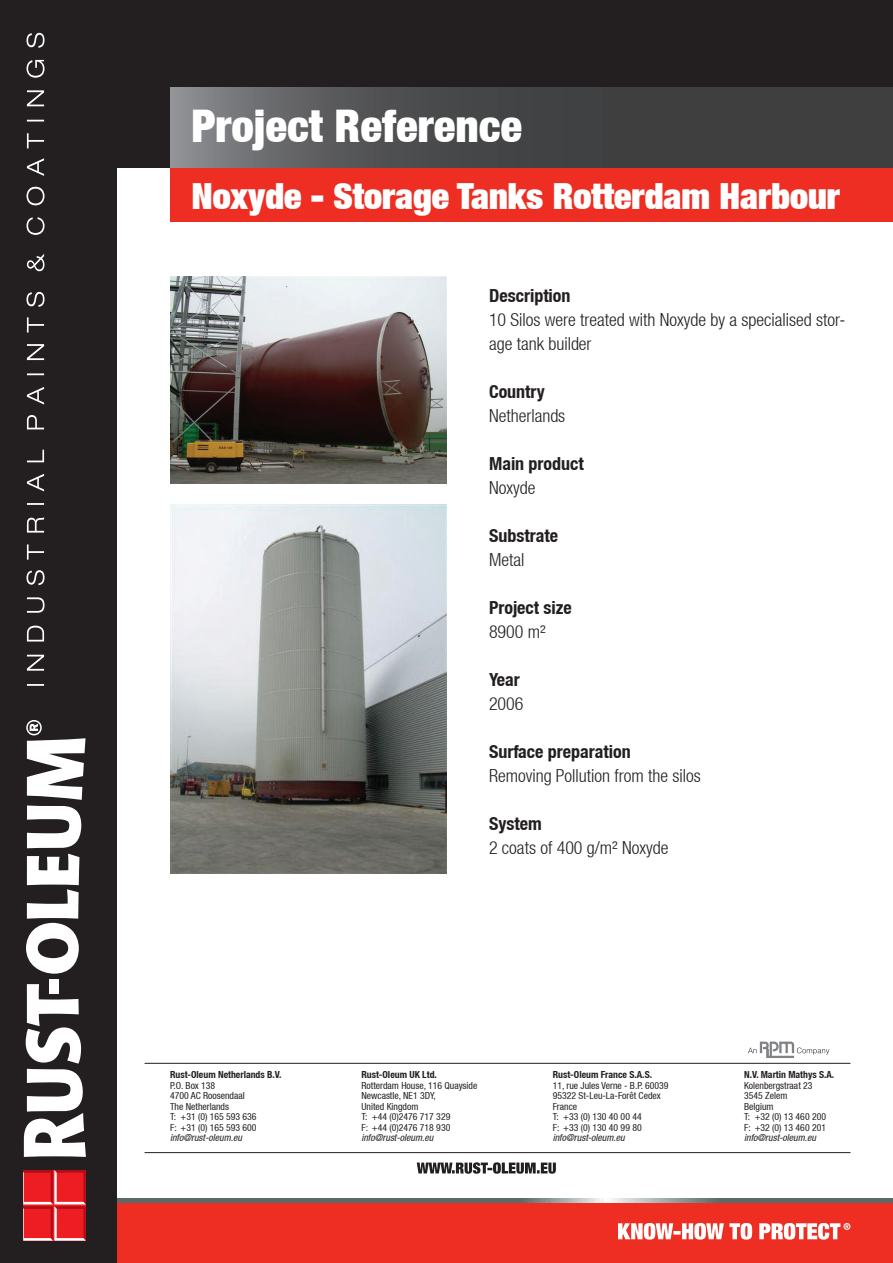
<style>
.page{position:relative;width:893px;height:1263px;background:#fff}
.page>*{position:absolute;margin:0;border:0;box-sizing:border-box;transform-origin:0 0}
.t1{font:900 condensed 45px "Helvetica Neue";color:#fff}
.t2{font:900 condensed 36px "Helvetica Neue";color:#fff}
.Platte_tekst{font:300 condensed 18px/24px "Helvetica Neue";color:#231f20}
.Bold_tekst{font:700 condensed 18px "Helvetica Neue";color:#231f20}
.Address_address{font:condensed 9.75px "Helvetica Neue";color:#231f20}
.Address_Name{font:700 condensed 9.75px "Helvetica Neue";color:#231f20}
.Address_web{font:italic condensed 9.75px "Helvetica Neue";color:#231f20}
</style>
<div class="page">
<div style="left:0;top:0;width:893px;height:168px;background:#231f20"></div>
<svg style="left:116px;top:1198px;width:777px;height:5px;background:#6f7b78"></svg>
<div style="left:170px;top:168px;width:723px;height:53px;background:#ee2e22"></div>
<svg style="left:170px;top:87px;width:723px;height:81px;background:#4e4e50"></svg>
<hr style="left:145px;top:1152px;width:705px;height:1px;background:#231f20">
<hr style="left:145px;top:1063px;width:705px;height:1px;background:#231f20">
<svg style="left:417px;top:1162px;width:139px;height:12px"></svg>
<svg style="left:748px;top:1041px;width:81px;height:17px"></svg>
<div style="left:0;top:1203px;width:893px;height:60px;background:#ee2e22"></div>
<div style="left:0;top:0;width:116px;height:1263px;background:#231f20"></div>
<svg style="left:23px;top:1170px;width:63px;height:71px;background:#e73339"></svg>
<svg style="left:24px;top:984px;width:62px;height:173px"></svg>
<svg style="left:26px;top:854px;width:53px;height:120px"></svg>
<div style="left:49px;top:979px;width:10px;height:14px;background:#fff"></div>
<svg style="left:26px;top:720px;width:60px;height:128px"></svg>
<svg style="left:27px;top:33px;width:18px;height:653px"></svg>
<svg style="left:618px;top:1223px;width:232px;height:16px"></svg>
<img style="left:170px;top:276px;width:276px;height:208px">
<img style="left:170px;top:505px;width:276px;height:368px">
<p class="t1" style="left:191px;top:99px;width:332px">Project Reference</p>
<p class="t2" style="left:191px;top:173px;width:650px">Noxyde - Storage Tanks Rotterdam Harbour</p>
<p class="Bold_tekst" style="left:489px;top:285px;width:83px">Description</p>
<p class="Platte_tekst" style="left:489px;top:308px;width:358px">10 Silos were treated with Noxyde by a specialised stor&shy;age tank builder</p>
<p class="Bold_tekst" style="left:489px;top:381px;width:57px">Country</p>
<p class="Platte_tekst" style="left:489px;top:404px;width:78px">Netherlands</p>
<p class="Bold_tekst" style="left:489px;top:453px;width:96px">Main product</p>
<p class="Platte_tekst" style="left:489px;top:476px;width:48px">Noxyde</p>
<p class="Bold_tekst" style="left:489px;top:525px;width:70px">Substrate</p>
<p class="Platte_tekst" style="left:489px;top:548px;width:37px">Metal</p>
<p class="Bold_tekst" style="left:489px;top:597px;width:84px">Project size</p>
<p class="Platte_tekst" style="left:489px;top:620px;width:58px">8900 m²</p>
<p class="Bold_tekst" style="left:489px;top:669px;width:32px">Year</p>
<p class="Platte_tekst" style="left:489px;top:692px;width:36px">2006</p>
<p class="Bold_tekst" style="left:489px;top:741px;width:143px">Surface preparation</p>
<p class="Platte_tekst" style="left:489px;top:764px;width:213px">Removing Pollution from the silos</p>
<p class="Bold_tekst" style="left:489px;top:813px;width:54px">System</p>
<p class="Platte_tekst" style="left:489px;top:836px;width:181px">2 coats of 400 g/m² Noxyde</p>
<p class="Address_Name" style="left:170px;top:1069px;width:113px">Rust-Oleum Netherlands B.V.</p>
<p class="Address_address" style="left:170px;top:1080px;width:47px">P.O. Box 138</p>
<p class="Address_address" style="left:170px;top:1090px;width:76px">4700 AC Roosendaal</p>
<p class="Address_address" style="left:170px;top:1101px;width:61px">The Netherlands</p>
<p class="Address_address" style="left:170px;top:1111px;width:88px">T: +31 (0) 165 593 636</p>
<p class="Address_address" style="left:170px;top:1122px;width:88px">F: +31 (0) 165 593 600</p>
<p class="Address_web" style="left:170px;top:1132px;width:73px">info@rust-oleum.eu</p>
<p class="Address_Name" style="left:361px;top:1069px;width:77px">Rust-Oleum UK Ltd.</p>
<p class="Address_address" style="left:361px;top:1080px;width:117px">Rotterdam House, 116 Quayside</p>
<p class="Address_address" style="left:361px;top:1090px;width:76px">Newcastle, NE1 3DY,</p>
<p class="Address_address" style="left:361px;top:1101px;width:59px">United Kingdom</p>
<p class="Address_address" style="left:361px;top:1111px;width:90px">T: +44 (0)2476 717 329</p>
<p class="Address_address" style="left:361px;top:1122px;width:90px">F: +44 (0)2476 718 930</p>
<p class="Address_web" style="left:361px;top:1132px;width:73px">info@rust-oleum.eu</p>
<p class="Address_Name" style="left:553px;top:1069px;width:101px">Rust-Oleum France S.A.S.</p>
<p class="Address_address" style="left:553px;top:1080px;width:117px">11, rue Jules Verne - B.P. 60039</p>
<p class="Address_address" style="left:553px;top:1090px;width:110px">95322 St-Leu-La-Forêt Cedex</p>
<p class="Address_address" style="left:553px;top:1101px;width:26px">France</p>
<p class="Address_address" style="left:553px;top:1111px;width:90px">T: +33 (0) 130 40 00 44</p>
<p class="Address_address" style="left:553px;top:1122px;width:90px">F: +33 (0) 130 40 99 80</p>
<p class="Address_web" style="left:553px;top:1132px;width:73px">info@rust-oleum.eu</p>
<p class="Address_Name" style="left:744px;top:1069px;width:92px">N.V. Martin Mathys S.A.</p>
<p class="Address_address" style="left:744px;top:1080px;width:70px">Kolenbergstraat 23</p>
<p class="Address_address" style="left:744px;top:1090px;width:45px">3545 Zelem</p>
<p class="Address_address" style="left:744px;top:1101px;width:31px">Belgium</p>
<p class="Address_address" style="left:744px;top:1111px;width:83px">T: +32 (0) 13 460 200</p>
<p class="Address_address" style="left:744px;top:1122px;width:83px">F: +32 (0) 13 460 201</p>
<p class="Address_web" style="left:744px;top:1132px;width:73px">info@rust-oleum.eu</p>
</div>
